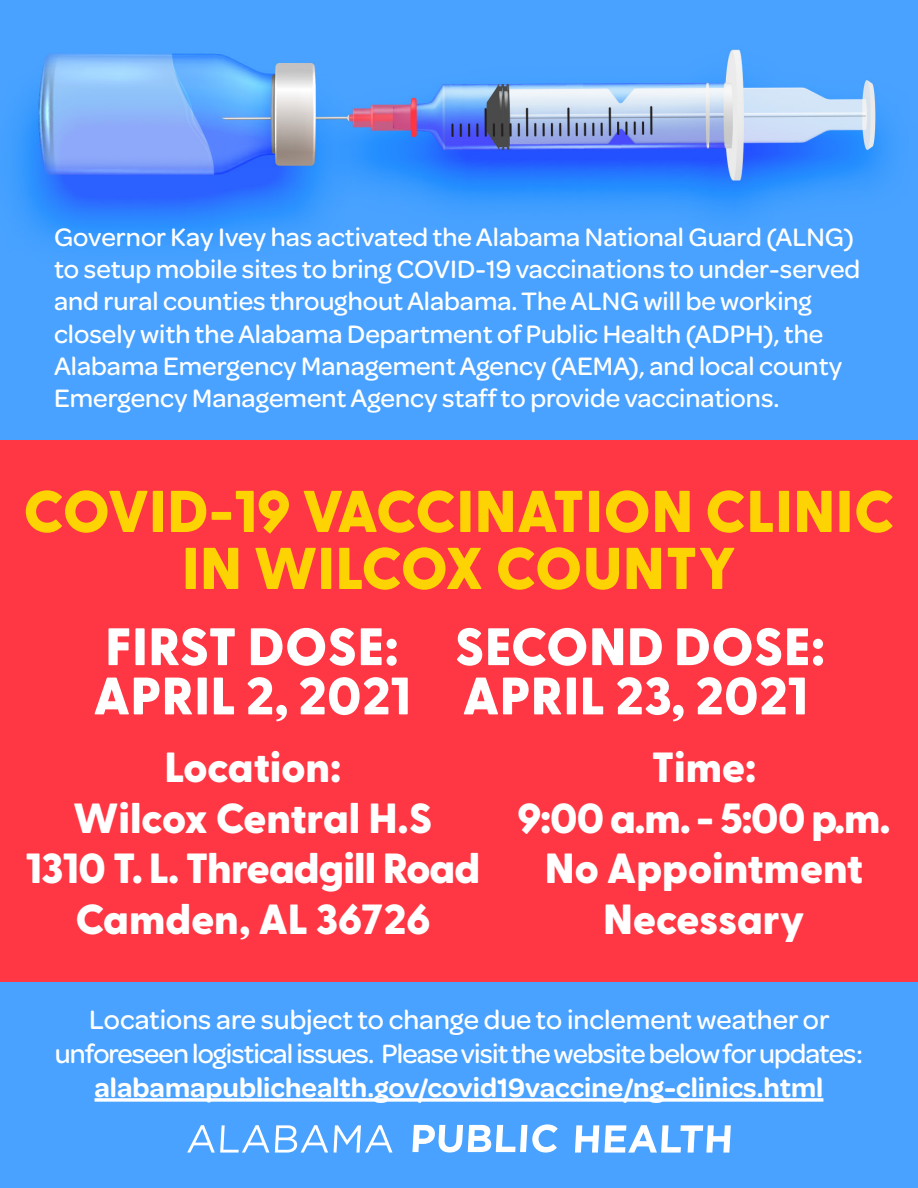
<style>
.page{position:relative;width:918px;height:1188px;background:#fff}
.page>*{position:absolute;margin:0;border:0;box-sizing:border-box;transform-origin:0 0}
.t1{font:800 58.8px/57px "Greycliff CF";letter-spacing:.01em;color:#fed304;text-align:center}
.t2{font:800 52.65px "Greycliff CF";letter-spacing:.005em;color:#fff}
.t3{font:800 42.15px/50.6px "Greycliff CF";letter-spacing:-.005em;color:#fff;text-align:center}
.t4{font:500 28.35px/34px "Omnes";letter-spacing:-.03em;color:#fff;text-align:center}
.t5{font:500 26.85px/32.2px "Omnes";color:#fff}
.s1{font-weight:600}
</style>
<div class="page">
<img style="left:0;top:0;width:918px;height:1188px">
<svg style="left:95px;top:1098px;width:728px;height:4px"></svg>
<svg style="left:187px;top:1125px;width:82px;height:28px"></svg>
<svg style="left:275px;top:1125px;width:53px;height:28px"></svg>
<svg style="left:334px;top:1125px;width:59px;height:28px"></svg>
<svg style="left:412px;top:1124px;width:146px;height:29px"></svg>
<svg style="left:575px;top:1125px;width:156px;height:28px"></svg>
<div style="left:0;top:441px;width:918px;height:541px;background:#ff3643"></div>
<p class="t5" style="left:54px;top:219px;width:808px">Governor Kay Ivey has activated the Alabama National Guard (ALNG) to setup mobile sites to bring COVID-19 vaccinations to under-served and rural counties throughout Alabama. The ALNG will be working closely with the Alabama Department of Public Health (ADPH), the Alabama Emergency Management Agency (AEMA), and local county Emergency Management Agency staff to provide vaccinations.</p>
<p class="t1" style="left:23px;top:485px;width:873px">COVID-19 VACCINATION CLINIC<br>IN WILCOX COUNTY</p>
<p class="t2" style="left:105px;top:614px;width:295px">FIRST DOSE:</p>
<p class="t2" style="left:93px;top:664px;width:319px">APRIL 2, 2021</p>
<p class="t2" style="left:455px;top:614px;width:372px">SECOND DOSE:</p>
<p class="t2" style="left:462px;top:664px;width:347px">APRIL 23, 2021</p>
<p class="t3" style="left:164px;top:744px;width:178px">Location:</p>
<p class="t3" style="left:73px;top:794px;width:361px">Wilcox Central H.S</p>
<p class="t3" style="left:26px;top:845px;width:456px">1310 T. L. Threadgill Road</p>
<p class="t3" style="left:75px;top:895px;width:357px">Camden, AL 36726</p>
<p class="t3" style="left:651px;top:744px;width:107px">Time:</p>
<p class="t3" style="left:517px;top:794px;width:375px">9:00 a.m. - 5:00 p.m.</p>
<p class="t3" style="left:545px;top:845px;width:320px">No Appointment<br>Necessary</p>
<p class="t4" style="left:55px;top:1001px;width:810px">Locations are subject to change due to inclement weather or unforeseen logistical issues. Please visit the website below for updates: <span class="s1">alabamapublichealth.gov/covid19vaccine/ng-clinics.html</span></p>
</div>
